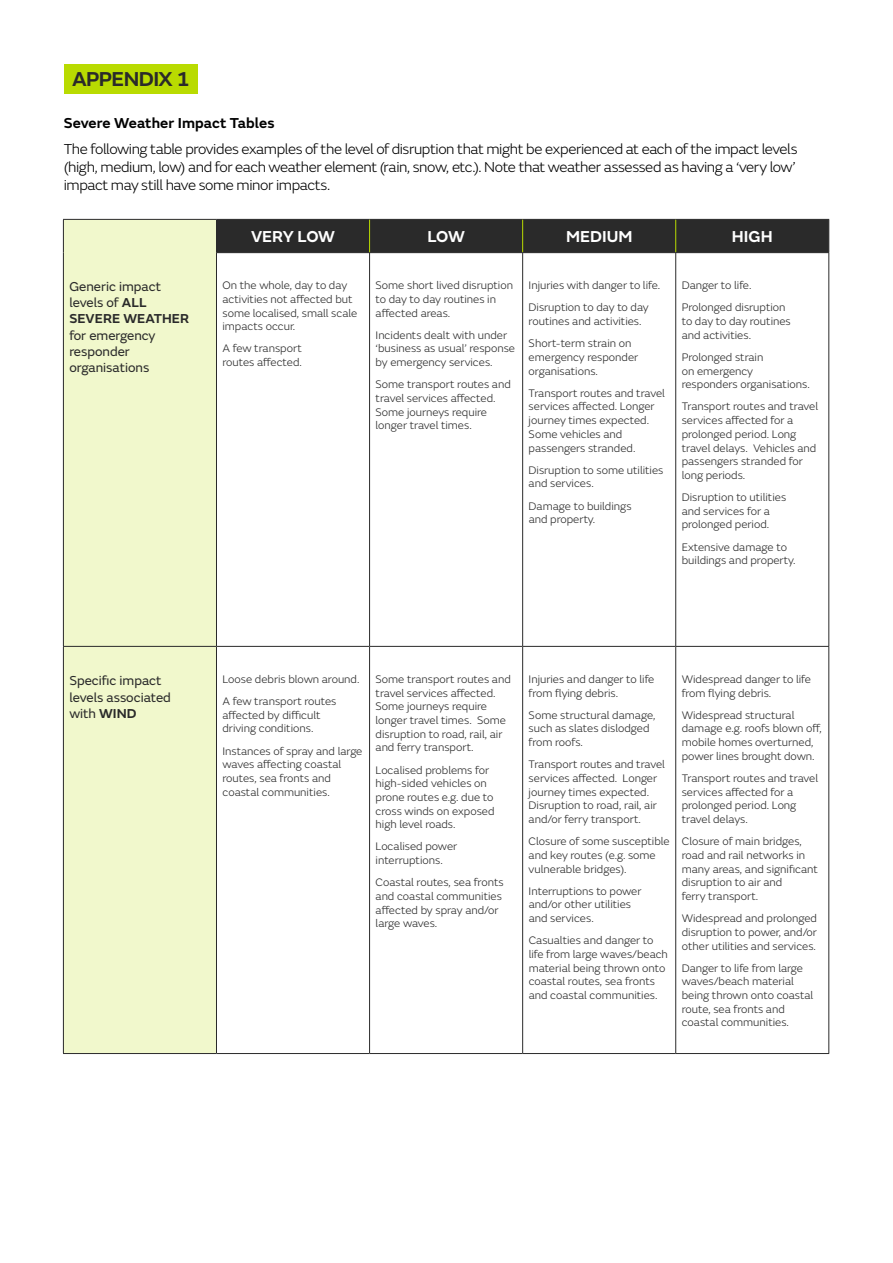
<style>
.page{position:relative;width:893px;height:1263px;background:#fff}
.page>*{position:absolute;margin:0;border:0;box-sizing:border-box;transform-origin:0 0}
.t1{font:600 21px "FS Emeric";letter-spacing:-.035em;color:#2a2a2a}
.t2{font:600 16.5px "FS Emeric";color:#fff}
.t3{font:300 15px/18px "FS Emeric";letter-spacing:-.025em;color:#000}
.t4{font:600 15px "FS Emeric";letter-spacing:.005em;color:#000}
.t5{font:13.5px/16.2px "FS Emeric";color:#2a2a2a}
.t6{font:300 11.4px/13.6px "FS Emeric";color:#2a2a2a}
.s1{font-weight:600}
</style>
<div class="page">
<div style="left:64px;top:220px;width:152px;height:833px;background:#f1f8cc"></div>
<div style="left:217px;top:220px;width:611px;height:32px;background:#2a2a2a"></div>
<hr style="left:63px;top:219px;width:153px;height:1px;background:#2a2a2a">
<hr style="left:63px;top:220px;width:1px;height:33px;background:#2a2a2a">
<hr style="left:63px;top:253px;width:1px;height:393px;background:#2a2a2a">
<hr style="left:216px;top:219px;width:154px;height:1px;background:#2a2a2a">
<hr style="left:216px;top:220px;width:1px;height:32px;background:#2a2a2a">
<hr style="left:370px;top:219px;width:153px;height:1px;background:#2a2a2a">
<hr style="left:523px;top:219px;width:153px;height:1px;background:#2a2a2a">
<hr style="left:676px;top:219px;width:153px;height:1px;background:#2a2a2a">
<hr style="left:828px;top:220px;width:1px;height:32px;background:#2a2a2a">
<hr style="left:369px;top:220px;width:1px;height:32px;background:#b9db01">
<hr style="left:522px;top:220px;width:1px;height:32px;background:#b9db01">
<hr style="left:675px;top:220px;width:1px;height:32px;background:#b9db01">
<hr style="left:216px;top:252px;width:154px;height:1px;background:#2a2a2a">
<hr style="left:216px;top:253px;width:1px;height:393px;background:#2a2a2a">
<hr style="left:370px;top:252px;width:153px;height:1px;background:#2a2a2a">
<hr style="left:369px;top:253px;width:1px;height:393px;background:#2a2a2a">
<hr style="left:523px;top:252px;width:153px;height:1px;background:#2a2a2a">
<hr style="left:522px;top:253px;width:1px;height:393px;background:#2a2a2a">
<hr style="left:676px;top:252px;width:153px;height:1px;background:#2a2a2a">
<hr style="left:675px;top:253px;width:1px;height:393px;background:#2a2a2a">
<hr style="left:828px;top:253px;width:1px;height:393px;background:#2a2a2a">
<hr style="left:216px;top:646px;width:154px;height:1px;background:#2a2a2a">
<hr style="left:216px;top:647px;width:1px;height:406px;background:#2a2a2a">
<hr style="left:369px;top:647px;width:1px;height:406px;background:#2a2a2a">
<hr style="left:63px;top:646px;width:153px;height:1px;background:#2a2a2a">
<hr style="left:63px;top:647px;width:1px;height:406px;background:#2a2a2a">
<hr style="left:370px;top:646px;width:153px;height:1px;background:#2a2a2a">
<hr style="left:523px;top:646px;width:153px;height:1px;background:#2a2a2a">
<hr style="left:522px;top:647px;width:1px;height:406px;background:#2a2a2a">
<hr style="left:676px;top:646px;width:153px;height:1px;background:#2a2a2a">
<hr style="left:675px;top:647px;width:1px;height:406px;background:#2a2a2a">
<hr style="left:828px;top:647px;width:1px;height:406px;background:#2a2a2a">
<hr style="left:63px;top:1053px;width:153px;height:1px;background:#2a2a2a">
<hr style="left:216px;top:1053px;width:154px;height:1px;background:#2a2a2a">
<hr style="left:370px;top:1053px;width:153px;height:1px;background:#2a2a2a">
<hr style="left:523px;top:1053px;width:153px;height:1px;background:#2a2a2a">
<hr style="left:676px;top:1053px;width:153px;height:1px;background:#2a2a2a">
<div style="left:64px;top:64px;width:134px;height:30px;background:#b9db01"></div>
<h1 class="t1" style="left:72px;top:62px;width:119px">APPENDIX 1</h1>
<h3 class="t4" style="left:64px;top:111px;width:212px">Severe Weather Impact Tables</h3>
<p class="t3" style="left:64px;top:140px;width:735px">The following table provides examples of the level of disruption that might be experienced at each of the impact levels (high, medium, low) and for each weather element (rain, snow, etc.). Note that weather assessed as having a ‘very low’ impact may still have some minor impacts.</p>
<p class="t5" style="left:69px;top:278px;width:121px">Generic impact levels of <span class="s1">ALL<br>SEVERE WEATHER</span></p>
<p class="t5" style="left:69px;top:326px;width:88px">for emergency responder organisations</p>
<h2 class="t2" style="left:251px;top:224px;width:85px">VERY LOW</h2>
<h2 class="t2" style="left:427px;top:224px;width:39px">LOW</h2>
<h2 class="t2" style="left:566px;top:224px;width:68px">MEDIUM</h2>
<h2 class="t2" style="left:732px;top:224px;width:42px">HIGH</h2>
<p class="t6" style="left:222px;top:278px;width:136px">On the whole, day to day activities not affected but some localised, small scale impacts occur.</p>
<p class="t6" style="left:222px;top:341px;width:81px">A few transport routes affected.</p>
<p class="t6" style="left:682px;top:274px;width:105px;line-height:22.2px">Danger to life.<br>Prolonged disruption</p>
<p class="t6" style="left:682px;top:314px;width:111px">to day to day routines and activities.</p>
<p class="t6" style="left:682px;top:350px;width:130px">Prolonged strain<br>on emergency responders organisations.</p>
<p class="t6" style="left:682px;top:399px;width:138px">Transport routes and travel services affected for a prolonged period. Long travel delays. Vehicles and passengers stranded for long periods.</p>
<p class="t6" style="left:682px;top:490px;width:106px">Disruption to utilities and services for a prolonged period.</p>
<p class="t6" style="left:682px;top:539px;width:115px">Extensive damage to buildings and property.</p>
<p class="t6" style="left:529px;top:274px;width:133px;line-height:22.2px">Injuries with danger to life.<br>Disruption to day to day</p>
<p class="t6" style="left:529px;top:310px;width:114px;line-height:22.2px">routines and activities.<br>Short-term strain on</p>
<p class="t6" style="left:529px;top:350px;width:111px">emergency responder organisations.</p>
<p class="t6" style="left:529px;top:386px;width:138px">Transport routes and travel services affected. Longer journey times expected.<br>Some vehicles and passengers stranded.</p>
<p class="t6" style="left:529px;top:462px;width:136px">Disruption to some utilities and services.</p>
<p class="t6" style="left:529px;top:498px;width:104px">Damage to buildings and property.</p>
<p class="t6" style="left:376px;top:278px;width:139px">Some short lived disruption to day to day routines in affected areas.</p>
<p class="t6" style="left:376px;top:328px;width:141px">Incidents dealt with under ‘business as usual’ response by emergency services.</p>
<p class="t6" style="left:376px;top:377px;width:137px">Some transport routes and travel services affected.<br>Some journeys require longer travel times.</p>
<p class="t5" style="left:69px;top:672px;width:103px">Specific impact levels associated with <span class="s1">WIND</span></p>
<p class="t6" style="left:222px;top:667px;width:139px;line-height:22.2px">Loose debris blown around.<br>A few transport routes</p>
<p class="t6" style="left:222px;top:708px;width:100px">affected by difficult driving conditions.</p>
<p class="t6" style="left:222px;top:743px;width:141px">Instances of spray and large waves affecting coastal routes, sea fronts and coastal communities.</p>
<p class="t6" style="left:376px;top:672px;width:137px">Some transport routes and travel services affected.<br>Some journeys require longer travel times. Some disruption to road, rail, air and ferry transport.</p>
<p class="t6" style="left:376px;top:762px;width:120px">Localised problems for high-sided vehicles on prone routes e.g. due to cross winds on exposed high level roads.</p>
<p class="t6" style="left:376px;top:839px;width:83px">Localised power interruptions.</p>
<p class="t6" style="left:376px;top:875px;width:129px">Coastal routes, sea fronts and coastal communities affected by spray and/or large waves.</p>
<p class="t6" style="left:529px;top:672px;width:127px">Injuries and danger to life from flying debris.</p>
<p class="t6" style="left:529px;top:708px;width:128px">Some structural damage, such as slates dislodged from roofs.</p>
<p class="t6" style="left:529px;top:757px;width:138px">Transport routes and travel services affected. Longer journey times expected.<br>Disruption to road, rail, air and/or ferry transport.</p>
<p class="t6" style="left:529px;top:834px;width:143px">Closure of some susceptible and key routes (e.g. some vulnerable bridges).</p>
<p class="t6" style="left:529px;top:884px;width:114px">Interruptions to power and/or other utilities and services.</p>
<p class="t6" style="left:529px;top:933px;width:141px">Casualties and danger to life from large waves/beach material being thrown onto coastal routes, sea fronts and coastal communities.</p>
<p class="t6" style="left:682px;top:672px;width:131px">Widespread danger to life from flying debris.</p>
<p class="t6" style="left:682px;top:708px;width:141px">Widespread structural damage e.g. roofs blown off, mobile homes overturned, power lines brought down.</p>
<p class="t6" style="left:682px;top:771px;width:138px">Transport routes and travel services affected for a prolonged period. Long travel delays.</p>
<p class="t6" style="left:682px;top:834px;width:138px">Closure of main bridges, road and rail networks in many areas, and significant disruption to air and<br>ferry transport.</p>
<p class="t6" style="left:682px;top:911px;width:137px;text-align:justify">Widespread and prolonged disruption to power, and/or other utilities and services.</p>
<p class="t6" style="left:682px;top:960px;width:133px">Danger to life from large waves/beach material being thrown onto coastal route, sea fronts and coastal communities.</p>
</div>
